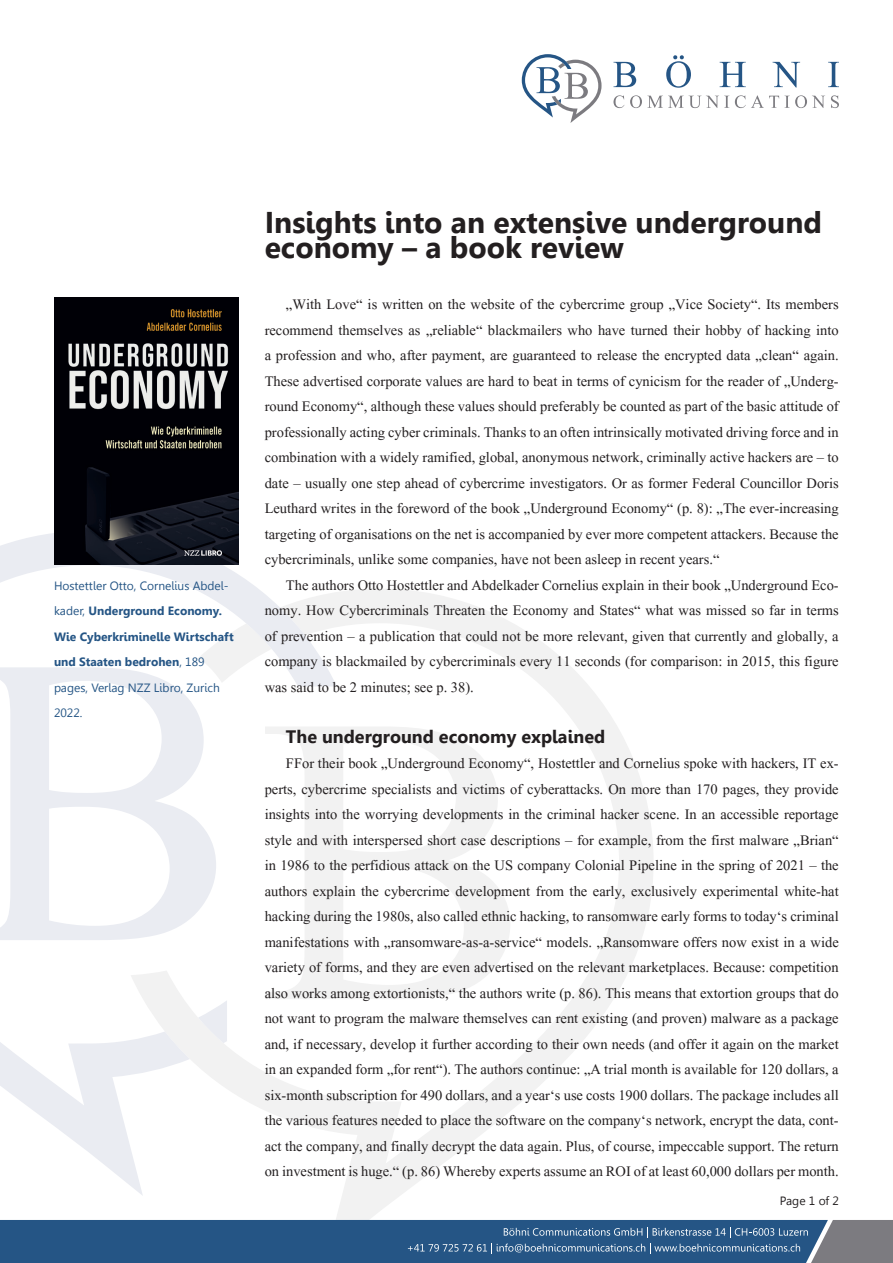
<style>
.page{position:relative;width:893px;height:1263px;background:#fff}
.page>*{position:absolute;margin:0;border:0;box-sizing:border-box;transform-origin:0 0}
.t1{font:700 30px/25.5px "Gisha";color:#231f20}
.t2{font:18px/25.5px "Aparajita";color:#231f20;text-align:justify}
.t3{font:700 18px "Gisha";color:#231f20}
.t4{font:12px/25.5px "Gisha";color:#255585}
.t5{font:12px "Gisha";letter-spacing:-.01em;color:#231f20}
.s1{font-weight:700}
</style>
<div class="page">
<svg style="left:613px;top:95px;width:226px;height:13px"></svg>
<svg style="left:613px;top:55px;width:226px;height:33px"></svg>
<svg style="left:522px;top:54px;width:79px;height:69px"></svg>
<svg style="left:335px;top:589px;width:318px;height:631px"></svg>
<svg style="left:0;top:531px;width:337px;height:665px"></svg>
<svg style="left:0;top:1220px;width:893px;height:43px"></svg>
<img style="left:54px;top:298px;width:184px;height:266px">
<p class="t4" style="left:54px;top:573px;width:181px">Hostettler Otto, Cornelius Abdel&shy;kader, <span class="s1">Underground Economy.<br>Wie Cyberkriminelle Wirtschaft und Staaten bedrohen</span>, 189 pages, Verlag NZZ Libro, Zurich<br>2022.</p>
<h1 class="t1" style="left:265px;top:210px;width:559px">Insights into an extensive underground economy – a book review</h1>
<p class="t2" style="left:265px;top:292px;width:576px;text-indent:21px">„With Love“ is written on the website of the cybercrime group „Vice Society“. Its members recommend themselves as „reliable“ blackmailers who have turned their hobby of hacking into a profession and who, after payment, are guaranteed to release the encrypted data „clean“ again.<br>These advertised corporate values are hard to beat in terms of cynicism for the reader of „Underg&shy;round Economy“, although these values should preferably be counted as part of the basic attitude of professionally acting cyber criminals. Thanks to an often intrinsically motivated driving force and in combination with a widely ramified, global, anonymous network, criminally active hackers are – to date – usually one step ahead of cybercrime investigators. Or as former Federal Councillor Doris Leuthard writes in the foreword of the book „Underground Economy“ (p. 8): „The ever-increasing targeting of organisations on the net is accompanied by ever more competent attackers. Because the cybercriminals, unlike some companies, have not been asleep in recent years.“</p>
<p class="t2" style="left:265px;top:573px;width:575px;text-indent:21px">The authors Otto Hostettler and Abdelkader Cornelius explain in their book „Underground Eco&shy;nomy. How Cybercriminals Threaten the Economy and States“ what was missed so far in terms of prevention – a publication that could not be more relevant, given that currently and globally, a company is blackmailed by cybercriminals every 11 seconds (for comparison: in 2015, this figure was said to be 2 minutes; see p. 38).</p>
<p class="t3" style="left:286px;top:726px;width:321px">The underground economy explained</p>
<p class="t2" style="left:265px;top:751px;width:576px;text-indent:21px">FFor their book „Underground Economy“, Hostettler and Cornelius spoke with hackers, IT ex&shy;perts, cybercrime specialists and victims of cyberattacks. On more than 170 pages, they provide insights into the worrying developments in the criminal hacker scene. In an accessible reportage style and with interspersed short case descriptions – for example, from the first malware „Brian“ in 1986 to the perfidious attack on the US company Colonial Pipeline in the spring of 2021 – the authors explain the cybercrime development from the early, exclusively experimental white-hat hacking during the 1980s, also called ethnic hacking, to ransomware early forms to today‘s criminal manifestations with „ransomware-as-a-service“ models. „Ransomware offers now exist in a wide variety of forms, and they are even advertised on the relevant marketplaces. Because: competition also works among extortionists,“ the authors write (p. 86). This means that extortion groups that do not want to program the malware themselves can rent existing (and proven) malware as a package and, if necessary, develop it further according to their own needs (and offer it again on the market in an expanded form „for rent“). The authors continue: „A trial month is available for 120 dollars, a six-month subscription for 490 dollars, and a year‘s use costs 1900 dollars. The package includes all the various features needed to place the software on the company‘s network, encrypt the data, cont&shy;act the company, and finally decrypt the data again. Plus, of course, impeccable support. The return on investment is huge.“ (p. 86) Whereby experts assume an ROI of at least 60,000 dollars per month.</p>
<p class="t5" style="left:780px;top:1193px;width:61px">Page 1 of 2</p>
</div>
